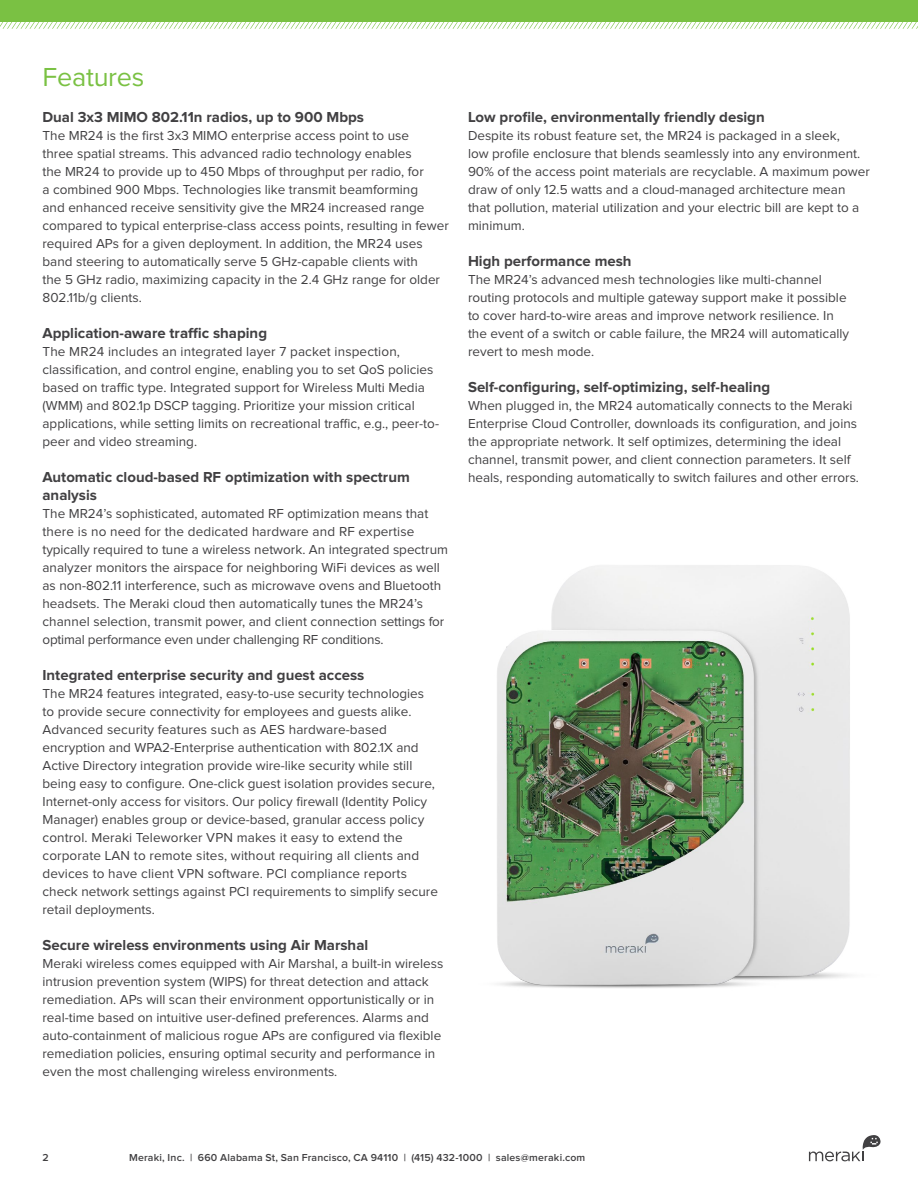
<style>
.page{position:relative;width:918px;height:1188px;background:#fff}
.page>*{position:absolute;margin:0;border:0;box-sizing:border-box;transform-origin:0 0}
.t1{font:27px "Proxima Nova";letter-spacing:-.01em;color:#7ac143}
.t2{font:700 15px/18px "Proxima Nova";color:#414042}
.t3{font:13.5px/18px "Proxima Nova";color:#414042}
.t4{font:600 10.5px "Proxima Nova";letter-spacing:.02em;color:#414042}
</style>
<div class="page">
<img style="left:497px;top:565px;width:353px;height:423px">
<div style="left:0;top:0;width:918px;height:22px;background:#7ac143"></div>
<svg style="left:809px;top:1135px;width:72px;height:26px"></svg>
<svg style="left:0;top:22px;width:918px;height:7px"></svg>
<h1 class="t1" style="left:43px;top:62px;width:103px">Features</h1>
<p class="t2" style="left:43px;top:109px;width:323px">Dual 3x3 MIMO 802.11n radios, up to 900 Mbps</p>
<p class="t3" style="left:43px;top:127px;width:408px">The MR24 is the first 3x3 MIMO enterprise access point to use<br>three spatial streams. This advanced radio technology enables<br>the MR24 to provide up to 450 Mbps of throughput per radio, for<br>a combined 900 Mbps. Technologies like transmit beamforming<br>and enhanced receive sensitivity give the MR24 increased range compared to typical enterprise-class access points, resulting in fewer required APs for a given deployment. In addition, the MR24 uses band steering to automatically serve 5 GHz-capable clients with<br>the 5 GHz radio, maximizing capacity in the 2.4 GHz range for older 802.11b/g clients.</p>
<p class="t2" style="left:43px;top:325px;width:226px">Application-aware traffic shaping</p>
<p class="t3" style="left:43px;top:343px;width:398px">The MR24 includes an integrated layer 7 packet inspection, classification, and control engine, enabling you to set QoS policies based on traffic type. Integrated support for Wireless Multi Media (WMM) and 802.1p DSCP tagging. Prioritize your mission critical applications, while setting limits on recreational traffic, e.g., peer-to&shy;peer and video streaming.</p>
<p class="t2" style="left:43px;top:469px;width:369px">Automatic cloud-based RF optimization with spectrum analysis</p>
<p class="t3" style="left:43px;top:505px;width:407px">The MR24’s sophisticated, automated RF optimization means that there is no need for the dedicated hardware and RF expertise typically required to tune a wireless network. An integrated spectrum analyzer monitors the airspace for neighboring WiFi devices as well as non-802.11 interference, such as microwave ovens and Bluetooth headsets. The Meraki cloud then automatically tunes the MR24’s channel selection, transmit power, and client connection settings for optimal performance even under challenging RF conditions.</p>
<p class="t2" style="left:43px;top:667px;width:323px">Integrated enterprise security and guest access</p>
<p class="t3" style="left:43px;top:685px;width:397px">The MR24 features integrated, easy-to-use security technologies to provide secure connectivity for employees and guests alike.<br>Advanced security features such as AES hardware-based encryption and WPA2-Enterprise authentication with 802.1X and Active Directory integration provide wire-like security while still being easy to configure. One-click guest isolation provides secure, Internet-only access for visitors. Our policy firewall (Identity Policy Manager) enables group or device-based, granular access policy control. Meraki Teleworker VPN makes it easy to extend the corporate LAN to remote sites, without requiring all clients and devices to have client VPN software. PCI compliance reports check network settings against PCI requirements to simplify secure retail deployments.</p>
<p class="t2" style="left:43px;top:937px;width:327px">Secure wireless environments using Air Marshal</p>
<p class="t3" style="left:43px;top:955px;width:402px">Meraki wireless comes equipped with Air Marshal, a built-in wireless intrusion prevention system (WIPS) for threat detection and attack remediation. APs will scan their environment opportunistically or in real-time based on intuitive user-defined preferences. Alarms and auto-containment of malicious rogue APs are configured via flexible remediation policies, ensuring optimal security and performance in even the most challenging wireless environments.</p>
<p class="t2" style="left:468px;top:109px;width:298px">Low profile, environmentally friendly design</p>
<p class="t3" style="left:468px;top:127px;width:403px">Despite its robust feature set, the MR24 is packaged in a sleek,<br>low profile enclosure that blends seamlessly into any environment.<br>90% of the access point materials are recyclable. A maximum power draw of only 12.5 watts and a cloud-managed architecture mean that pollution, material utilization and your electric bill are kept to a minimum.</p>
<p class="t2" style="left:468px;top:253px;width:165px">High performance mesh</p>
<p class="t3" style="left:468px;top:271px;width:383px">The MR24’s advanced mesh technologies like multi-channel routing protocols and multiple gateway support make it possible to cover hard-to-wire areas and improve network resilience. In the event of a switch or cable failure, the MR24 will automatically revert to mesh mode.</p>
<p class="t2" style="left:468px;top:379px;width:304px">Self-configuring, self-optimizing, self-healing</p>
<p class="t3" style="left:468px;top:397px;width:393px">When plugged in, the MR24 automatically connects to the Meraki Enterprise Cloud Controller, downloads its configuration, and joins the appropriate network. It self optimizes, determining the ideal channel, transmit power, and client connection parameters. It self heals, responding automatically to switch failures and other errors.</p>
<p class="t4" style="left:43px;top:1152px;width:8px">2</p>
<p class="t4" style="left:129px;top:1151px;width:458px">Meraki, Inc. | 660 Alabama St, San Francisco, CA 94110 | (415) 432-1000 | sales@meraki.com</p>
</div>
